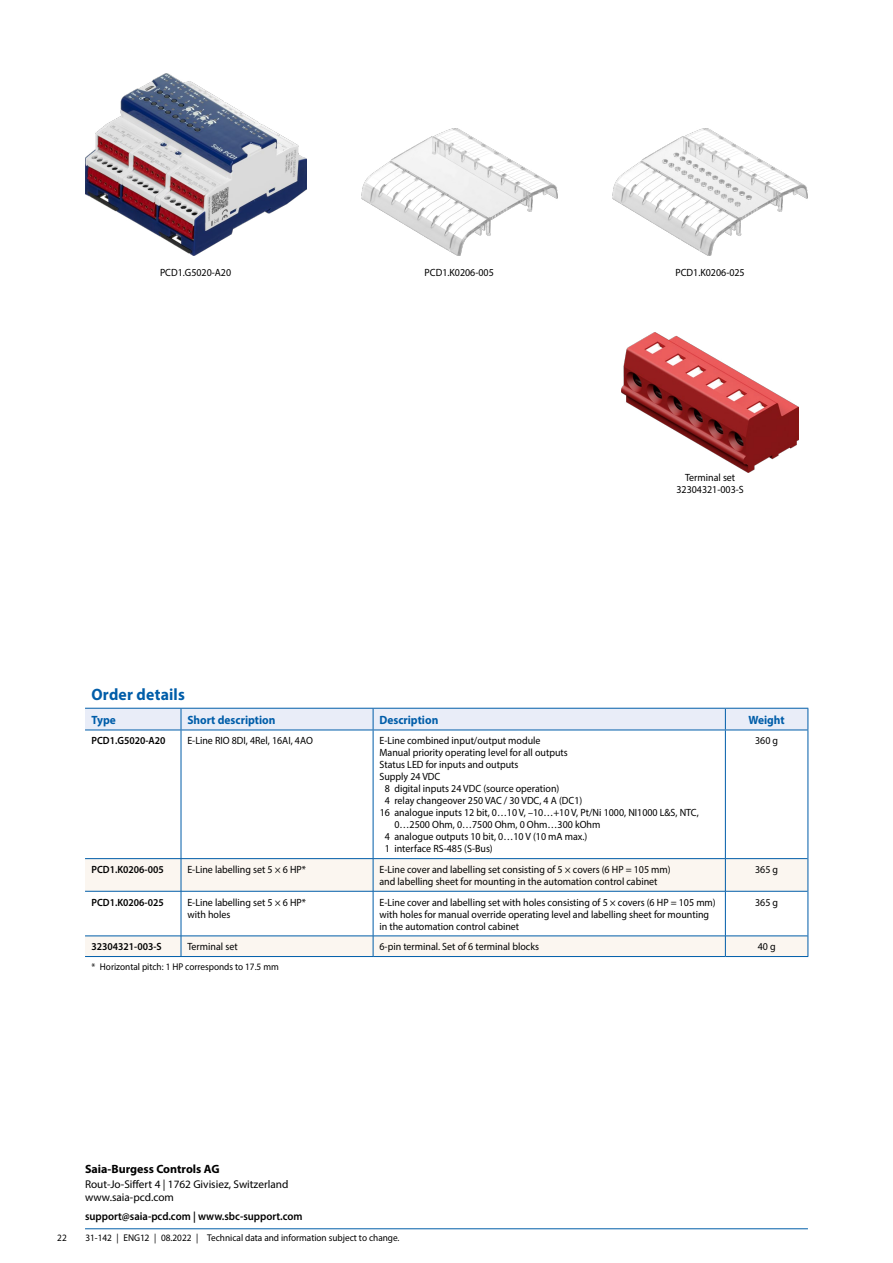
<style>
.page{position:relative;width:893px;height:1263px;background:#fff}
.page>*{position:absolute;margin:0;border:0;box-sizing:border-box;transform-origin:0 0}
.t1{font:700 16.5px "Myriad Pro";letter-spacing:.015em;color:#005da9;scale:.95 1}
.t2{font:700 12px "Myriad Pro";color:#005da9;scale:.95 1}
.t3{font:700 12px "Myriad Pro";color:#000}
.t4{font:11.25px/12.8px "Myriad Pro";color:#000}
.t5{font:600 11.25px "Myriad Pro";color:#000;scale:.95 1}
.t6{font:10.5px/12px "Myriad Pro";color:#000;scale:.95 1}
.t7{font:600 10.5px "Myriad Pro";color:#000;scale:.95 1}
.t8{font:9.75px "Myriad Pro";color:#000;scale:.95 1}
</style>
<div class="page">
<img style="left:85px;top:74px;width:221px;height:181px">
<img style="left:612px;top:129px;width:196px;height:126px">
<img style="left:361px;top:129px;width:196px;height:126px">
<img style="left:621px;top:332px;width:178px;height:140px">
<hr style="left:85px;top:1228px;width:723px;height:1px;background:#005da9">
<svg style="left:85px;top:731px;width:722px;height:205px"></svg>
<div style="left:85px;top:859px;width:722px;height:32px;background:#fbf6f0"></div>
<hr style="left:181px;top:730px;width:1px;height:128px;background:#005da9">
<hr style="left:181px;top:859px;width:1px;height:32px;background:#005da9">
<hr style="left:373px;top:730px;width:1px;height:128px;background:#005da9">
<hr style="left:725px;top:730px;width:1px;height:128px;background:#005da9">
<hr style="left:181px;top:858px;width:192px;height:1px;background:#005da9">
<hr style="left:373px;top:858px;width:352px;height:1px;background:#005da9">
<hr style="left:373px;top:859px;width:1px;height:32px;background:#005da9">
<hr style="left:725px;top:858px;width:82px;height:1px;background:#005da9">
<hr style="left:725px;top:859px;width:1px;height:32px;background:#005da9">
<hr style="left:181px;top:891px;width:192px;height:1px;background:#005da9">
<hr style="left:181px;top:891px;width:1px;height:45px;background:#005da9">
<hr style="left:373px;top:891px;width:352px;height:1px;background:#005da9">
<hr style="left:373px;top:891px;width:1px;height:45px;background:#005da9">
<hr style="left:725px;top:891px;width:82px;height:1px;background:#005da9">
<hr style="left:725px;top:891px;width:1px;height:45px;background:#005da9">
<hr style="left:85px;top:858px;width:96px;height:1px;background:#005da9">
<hr style="left:85px;top:891px;width:96px;height:1px;background:#005da9">
<svg style="left:85px;top:708px;width:723px;height:22px;background:#dae4f3"></svg>
<hr style="left:85px;top:730px;width:96px;height:1px;background:#005da9">
<hr style="left:181px;top:730px;width:192px;height:1px;background:#005da9">
<hr style="left:373px;top:730px;width:352px;height:1px;background:#005da9">
<hr style="left:725px;top:730px;width:83px;height:1px;background:#005da9">
<hr style="left:807px;top:730px;width:1px;height:129px;background:#005da9">
<hr style="left:807px;top:859px;width:1px;height:32px;background:#005da9">
<hr style="left:807px;top:891px;width:1px;height:45px;background:#005da9">
<div style="left:85px;top:936px;width:723px;height:20px;background:#fbf6f0"></div>
<hr style="left:85px;top:956px;width:96px;height:1px;background:#005da9">
<hr style="left:181px;top:956px;width:192px;height:1px;background:#005da9">
<hr style="left:373px;top:956px;width:352px;height:1px;background:#005da9">
<hr style="left:725px;top:956px;width:83px;height:1px;background:#005da9">
<p class="t6" style="left:160px;top:267px;width:76px">PCD1.G5020-A20</p>
<p class="t6" style="left:425px;top:267px;width:74px">PCD1.K0206-005</p>
<p class="t6" style="left:675px;top:267px;width:74px">PCD1.K0206-025</p>
<p class="t6" style="left:676px;top:472px;width:72px;text-align:center">Terminal set<br>32304321-003-S</p>
<h1 class="t1" style="left:91px;top:683px;width:100px">Order details</h1>
<p class="t2" style="left:91px;top:712px;width:27px">Type</p>
<p class="t2" style="left:187px;top:712px;width:94px">Short description</p>
<p class="t2" style="left:379px;top:712px;width:63px">Description</p>
<p class="t2" style="left:748px;top:712px;width:40px">Weight</p>
<p class="t7" style="left:91px;top:734px;width:80px">PCD1.G5020-A20</p>
<p class="t6" style="left:187px;top:734px;width:134px">E-Line RIO 8DI, 4Rel, 16AI, 4AO</p>
<p class="t6" style="left:379px;top:734px;width:171px">E-Line combined input/output module</p>
<p class="t6" style="left:379px;top:746px;width:200px">Manual priority operating level for all outputs</p>
<p class="t6" style="left:379px;top:758px;width:148px">Status LED for inputs and outputs</p>
<p class="t6" style="left:379px;top:770px;width:66px">Supply 24 VDC</p>
<p class="t6" style="left:385px;top:782px;width:185px">8 digital inputs 24 VDC (source operation)</p>
<p class="t6" style="left:385px;top:794px;width:209px">4 relay changeover 250 VAC / 30 VDC, 4 A (DC1)</p>
<p class="t6" style="left:380px;top:806px;width:337px">16 analogue inputs 12 bit, 0…10 V, –10…+10 V, Pt/Ni 1000, NI1000 L&amp;S, NTC,</p>
<p class="t6" style="left:394px;top:818px;width:218px">0…2500 Ohm, 0…7500 Ohm, 0 Ohm…300 kOhm</p>
<p class="t6" style="left:385px;top:830px;width:215px">4 analogue outputs 10 bit, 0…10 V (10 mA max.)</p>
<p class="t6" style="left:385px;top:842px;width:115px">1 interface RS-485 (S-Bus)</p>
<p class="t6" style="left:755px;top:734px;width:26px">360 g</p>
<p class="t7" style="left:91px;top:863px;width:78px">PCD1.K0206-005</p>
<p class="t6" style="left:187px;top:863px;width:126px">E-Line labelling set 5 × 6 HP*</p>
<p class="t6" style="left:379px;top:863px;width:308px">E-Line cover and labelling set consisting of 5 × covers (6 HP = 105 mm) and labelling sheet for mounting in the automation control cabinet</p>
<p class="t6" style="left:755px;top:863px;width:26px">365 g</p>
<p class="t7" style="left:91px;top:895px;width:78px">PCD1.K0206-025</p>
<p class="t6" style="left:187px;top:896px;width:126px">E-Line labelling set 5 × 6 HP* with holes</p>
<p class="t6" style="left:379px;top:896px;width:355px">E-Line cover and labelling set with holes consisting of 5 × covers (6 HP = 105 mm) with holes for manual override operating level and labelling sheet for mounting in the automation control cabinet</p>
<p class="t6" style="left:755px;top:896px;width:26px">365 g</p>
<p class="t7" style="left:91px;top:940px;width:75px">32304321-003-S</p>
<p class="t6" style="left:187px;top:940px;width:54px">Terminal set</p>
<p class="t6" style="left:379px;top:940px;width:169px">6-pin terminal. Set of 6 terminal blocks</p>
<p class="t6" style="left:758px;top:940px;width:20px">40 g</p>
<p class="t8" style="left:91px;top:961px;width:199px">* Horizontal pitch: 1 HP corresponds to 17.5 mm</p>
<p class="t3" style="left:85px;top:1161px;width:136px">Saia-Burgess Controls AG</p>
<p class="t4" style="left:85px;top:1178px;width:205px">Rout-Jo-Siffert 4 | 1762 Givisiez, Switzerland www.saia-pcd.com</p>
<p class="t5" style="left:85px;top:1209px;width:230px">support@saia-pcd.com | www.sbc-support.com</p>
<p class="t8" style="left:57px;top:1231px;width:12px">22</p>
<p class="t8" style="left:85px;top:1231px;width:332px">31-142 | ENG12 | 08.2022 | Technical data and information subject to change.</p>
</div>
